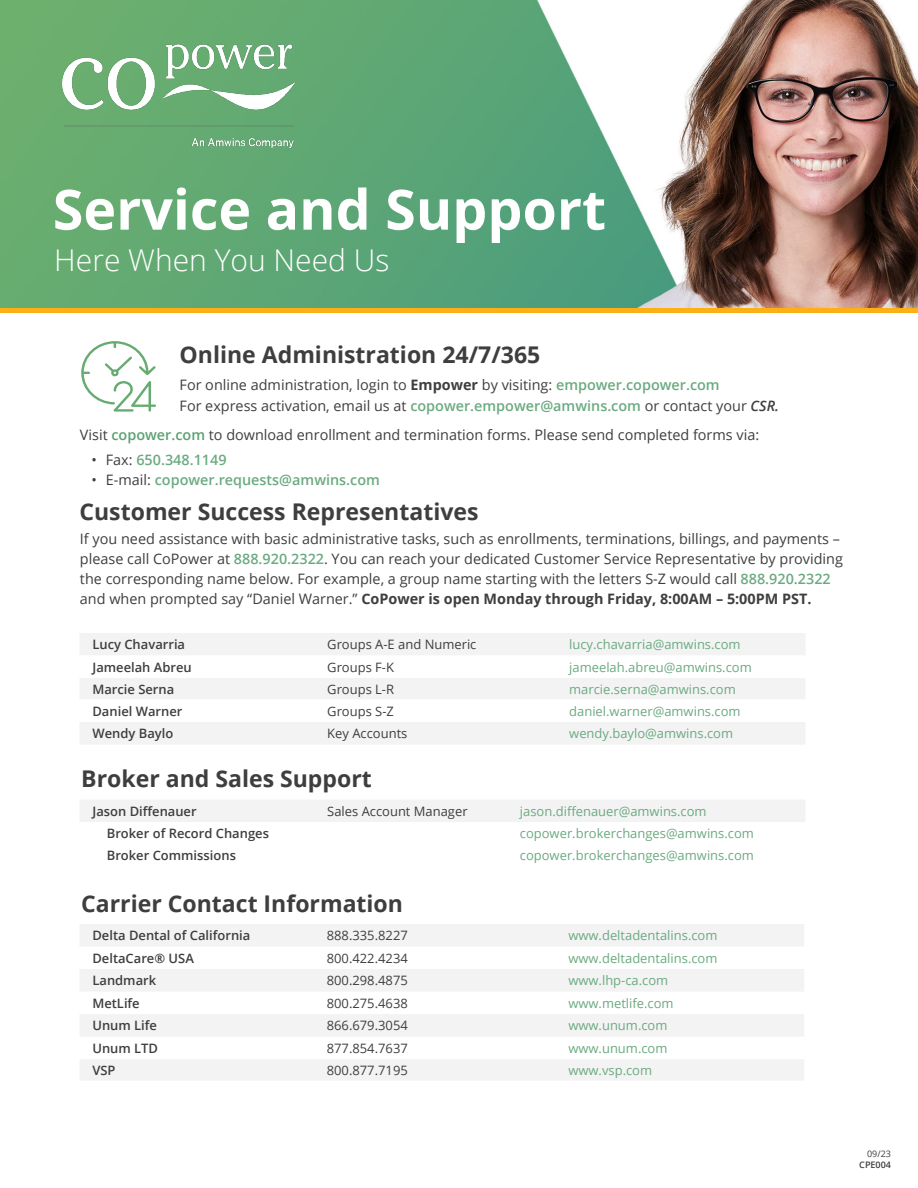
<style>
.page{position:relative;width:918px;height:1188px;background:#fff}
.page>*{position:absolute;margin:0;border:0;box-sizing:border-box;transform-origin:0 0}
.t1{font:700 55.5px "Open Sans";color:#fff}
.t2{font:300 30px "Open Sans";color:#fff}
.t3{font:700 23.1px "Open Sans";color:#3e3e3f}
.Bullet_Points{font:14.4px/20.1px "Open Sans";color:#3e3e3f}
.t4{font:600 14.4px "Open Sans";color:#6baa80}
.t5{font:12.9px "Open Sans";color:#6baa80}
.t6{font:600 12.9px "Open Sans";color:#3e3e3f}
.t7{font:12.9px "Open Sans";color:#3e3e3f}
.t8{font:600 9px "Open Sans";color:#3e3e3f}
.t9{font:9px "Open Sans";color:#3e3e3f}
.s1{font-weight:700}
.s2{font-weight:600;color:#6baa80}
.s3{font-weight:600;font-style:italic}
.s4{font-weight:600;color:#5aa172}
.s5{font-weight:400;color:#3e3e3f}
</style>
<div class="page">
<img style="left:0;top:0;width:918px;height:308px">
<img style="left:57px;top:39px;width:243px;height:110px">
<svg style="left:81px;top:341px;width:75px;height:71px"></svg>
<div style="left:80px;top:633px;width:725px;height:111px;background:#f3f3f4"></div>
<svg style="left:80px;top:656px;width:725px;height:22px"></svg>
<svg style="left:80px;top:700px;width:725px;height:22px"></svg>
<svg style="left:80px;top:924px;width:724px;height:67px;fill:#f3f3f4"></svg>
<svg style="left:80px;top:1014px;width:724px;height:66px;fill:#f3f3f4"></svg>
<div style="left:80px;top:800px;width:725px;height:22px;background:#f3f3f4"></div>
<hr style="left:0;top:308px;width:918px;height:4px;background:#fdb016">
<p class="t1" style="left:53px;top:170px;width:555px">Service and Support</p>
<p class="t2" style="left:54px;top:240px;width:337px">Here When You Need Us</p>
<p class="t3" style="left:180px;top:338px;width:362px">Online Administration 24/7/365</p>
<p class="Bullet_Points" style="left:180px;top:375px;width:542px">For online administration, login to <span class="s1">Empower</span> by visiting: <span class="s2">empower.copower.com</span></p>
<p class="Bullet_Points" style="left:180px;top:395px;width:601px">For express activation, email us at <span class="s2">copower.empower@amwins.com</span> or contact your <span class="s3">CSR.</span></p>
<p class="Bullet_Points" style="left:80px;top:425px;width:681px">Visit <span class="s4">copower.com</span> to download enrollment and termination forms. Please send completed forms via:</p>
<p class="t4" style="left:91px;top:450px;width:137px"><span class="s5">• Fax:</span> 650.348.1149</p>
<p class="t4" style="left:91px;top:470px;width:290px"><span class="s5">• E-mail:</span> copower.requests@amwins.com</p>
<p class="t3" style="left:80px;top:495px;width:401px">Customer Success Representatives</p>
<p class="Bullet_Points" style="left:80px;top:528px;width:765px">If you need assistance with basic administrative tasks, such as enrollments, terminations, billings, and payments – please call CoPower at <span class="s2">888.920.2322</span>. You can reach your dedicated Customer Service Representative by providing the corresponding name below. For example, a group name starting with the letters S-Z would call <span class="s2">888.920.2322 </span>and when prompted say “Daniel Warner.” <span class="s1">CoPower is open Monday through Friday, 8:00AM – 5:00PM PST.</span></p>
<p class="t6" style="left:92px;top:636px;width:94px">Lucy Chavarria</p>
<p class="t7" style="left:327px;top:636px;width:151px">Groups A-E and Numeric</p>
<p class="t5" style="left:569px;top:636px;width:173px">lucy.chavarria@amwins.com</p>
<p class="t6" style="left:92px;top:658px;width:101px">Jameelah Abreu</p>
<p class="t7" style="left:327px;top:658px;width:68px">Groups F-K</p>
<p class="t5" style="left:569px;top:658px;width:184px">jameelah.abreu@amwins.com</p>
<p class="t6" style="left:92px;top:680px;width:83px">Marcie Serna</p>
<p class="t7" style="left:327px;top:680px;width:68px">Groups L-R</p>
<p class="t5" style="left:569px;top:680px;width:168px">marcie.serna@amwins.com</p>
<p class="t6" style="left:92px;top:702px;width:91px">Daniel Warner</p>
<p class="t7" style="left:327px;top:702px;width:68px">Groups S-Z</p>
<p class="t5" style="left:569px;top:702px;width:173px">daniel.warner@amwins.com</p>
<p class="t6" style="left:92px;top:725px;width:82px">Wendy Baylo</p>
<p class="t7" style="left:327px;top:725px;width:82px">Key Accounts</p>
<p class="t5" style="left:569px;top:725px;width:165px">wendy.baylo@amwins.com</p>
<p class="t3" style="left:81px;top:762px;width:292px">Broker and Sales Support</p>
<p class="t6" style="left:92px;top:802px;width:106px">Jason Diffenauer</p>
<p class="t7" style="left:327px;top:802px;width:142px">Sales Account Manager</p>
<p class="t5" style="left:520px;top:802px;width:188px">jason.diffenauer@amwins.com</p>
<p class="t6" style="left:107px;top:825px;width:164px">Broker of Record Changes</p>
<p class="t5" style="left:520px;top:825px;width:236px">copower.brokerchanges@amwins.com</p>
<p class="t6" style="left:107px;top:847px;width:131px">Broker Commissions</p>
<p class="t5" style="left:520px;top:847px;width:236px">copower.brokerchanges@amwins.com</p>
<p class="t3" style="left:81px;top:887px;width:323px">Carrier Contact Information</p>
<p class="t6" style="left:92px;top:927px;width:159px">Delta Dental of California</p>
<p class="t7" style="left:327px;top:927px;width:83px">888.335.8227</p>
<p class="t5" style="left:568px;top:927px;width:151px">www.deltadentalins.com</p>
<p class="t6" style="left:92px;top:949px;width:103px">DeltaCare® USA</p>
<p class="t7" style="left:327px;top:949px;width:83px">800.422.4234</p>
<p class="t5" style="left:568px;top:949px;width:151px">www.deltadentalins.com</p>
<p class="t6" style="left:92px;top:972px;width:65px">Landmark</p>
<p class="t7" style="left:327px;top:972px;width:83px">800.298.4875</p>
<p class="t5" style="left:568px;top:972px;width:101px">www.lhp-ca.com</p>
<p class="t6" style="left:92px;top:994px;width:49px">MetLife</p>
<p class="t7" style="left:327px;top:994px;width:83px">800.275.4638</p>
<p class="t5" style="left:568px;top:994px;width:107px">www.metlife.com</p>
<p class="t6" style="left:92px;top:1017px;width:66px">Unum Life</p>
<p class="t7" style="left:327px;top:1017px;width:83px">866.679.3054</p>
<p class="t5" style="left:568px;top:1017px;width:101px">www.unum.com</p>
<p class="t6" style="left:92px;top:1039px;width:67px">Unum LTD</p>
<p class="t7" style="left:327px;top:1039px;width:83px">877.854.7637</p>
<p class="t5" style="left:568px;top:1039px;width:101px">www.unum.com</p>
<p class="t6" style="left:92px;top:1061px;width:25px">VSP</p>
<p class="t7" style="left:327px;top:1061px;width:83px">800.877.7195</p>
<p class="t5" style="left:568px;top:1061px;width:85px">www.vsp.com</p>
<p class="t9" style="left:867px;top:1148px;width:25px">09/23</p>
<p class="t8" style="left:859px;top:1158px;width:33px">CPE004</p>
</div>
